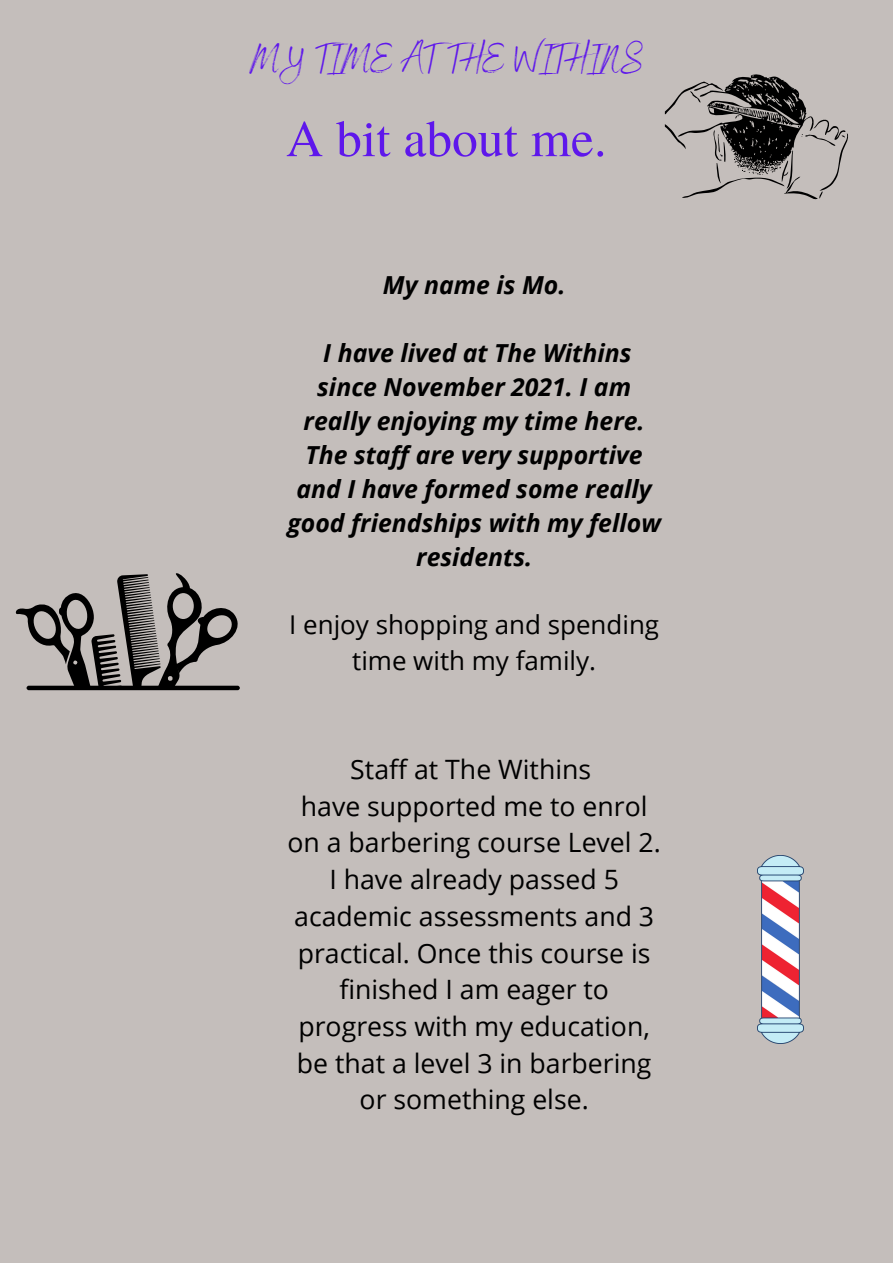
<style>
.page{position:relative;width:893px;height:1264px;background:#fff}
.page>*{position:absolute;margin:0;border:0;box-sizing:border-box;transform-origin:0 0}
.t1{font:51.45px "Te X Gyre Termes";color:#5e17eb}
.t2{font:40.65px "Benedict";color:#5e17eb}
.t3{font:26.7px/36.8px "Open Sans";color:#000;text-align:center}
.t4{font:25.95px/35.8px "Open Sans";color:#000;text-align:center}
.t5{font:italic 700 24.75px/33.9px "Open Sans";color:#000;text-align:center}
</style>
<div class="page">
<div style="left:0;top:0;width:892px;height:1262px;background:#c4bebb"></div>
<svg style="left:15px;top:573px;width:223px;height:115px"></svg>
<div style="left:27px;top:685px;width:213px;height:5px;background:#000;border-radius:2px"></div>
<svg style="left:664px;top:74px;width:184px;height:126px"></svg>
<img style="left:757px;top:855px;width:46px;height:188px">
<h2 class="t2" style="left:249px;top:33px;width:395px">MY TIME AT THE WITHINS</h2>
<h1 class="t1" style="left:286px;top:102px;width:322px">A bit about me.</h1>
<p class="t5" style="left:383px;top:268px;width:184px">My name is Mo.</p>
<p class="t5" style="left:287px;top:336px;width:375px">I have lived at The Withins since November 2021. I am really enjoying my time here.<br>The staff are very supportive and I have formed some really good friendships with my fellow residents.</p>
<p class="t4" style="left:289px;top:606px;width:371px">I enjoy shopping and spending time with my family.</p>
<p class="t3" style="left:287px;top:750px;width:375px">Staff at The Withins<br>have supported me to enrol on a barbering course Level 2.<br>I have already passed 5 academic assessments and 3 practical. Once this course is finished I am eager to progress with my education, be that a level 3 in barbering or something else.</p>
</div>
